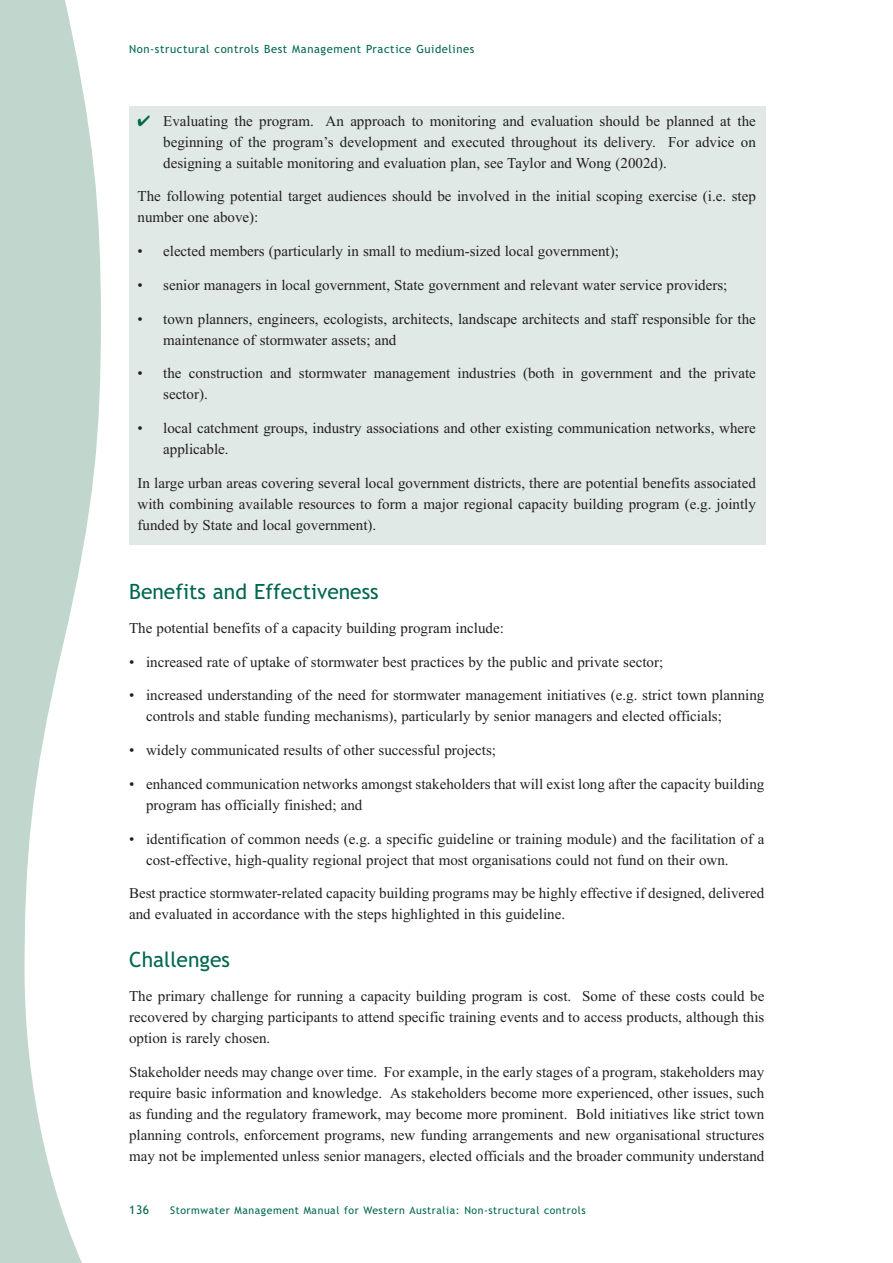
<style>
.page{position:relative;width:893px;height:1263px;background:#fff}
.page>*{position:absolute;margin:0;border:0;box-sizing:border-box;transform-origin:0 0}
.t1{font:21px "Trebuchet MS";color:#01674d}
.t2{font:15px/21px "Times New Roman";color:#231f20}
.t3{font:12px "Trebuchet MS";color:#01674d}
.t4{font:11.25px "Trebuchet MS";letter-spacing:.05em;color:#01674d}
.t5{font:10.5px "Trebuchet MS";letter-spacing:.05em;color:#01674d}
.s1{color:#01674d}
</style>
<div class="page">
<div style="left:129px;top:106px;width:636px;height:439px;background:#e0e9e5"></div>
<svg style="left:0;top:0;width:101px;height:1263px;fill:#c1d6cd"></svg>
<p class="t4" style="left:129px;top:45px;width:347px">Non-structural controls Best Management Practice Guidelines</p>
<p class="t2" style="left:163px;top:112px;width:594px;text-align:justify;text-indent:-26px"><span class="s1">✔</span> Evaluating the program. An approach to monitoring and evaluation should be planned at the beginning of the program’s development and executed throughout its delivery. For advice on designing a suitable monitoring and evaluation plan, see Taylor and Wong (2002d).</p>
<p class="t2" style="left:138px;top:187px;width:619px">The following potential target audiences should be involved in the initial scoping exercise (i.e. step number one above):</p>
<p class="t2" style="left:138px;top:242px;width:482px">• elected members (particularly in small to medium-sized local government);</p>
<p class="t2" style="left:138px;top:276px;width:591px">• senior managers in local government, State government and relevant water service providers;</p>
<p class="t2" style="left:163px;top:310px;width:594px;text-indent:-26px">• town planners, engineers, ecologists, architects, landscape architects and staff responsible for the maintenance of stormwater assets; and</p>
<p class="t2" style="left:163px;top:364px;width:594px;text-indent:-26px">• the construction and stormwater management industries (both in government and the private sector).</p>
<p class="t2" style="left:163px;top:419px;width:594px;text-indent:-26px">• local catchment groups, industry associations and other existing communication networks, where applicable.</p>
<p class="t2" style="left:138px;top:474px;width:619px;text-align:justify">In large urban areas covering several local government districts, there are potential benefits associated with combining available resources to form a major regional capacity building program (e.g. jointly funded by State and local government).</p>
<h1 class="t1" style="left:129px;top:584px;width:251px">Benefits and Effectiveness</h1>
<p class="t2" style="left:129px;top:619px;width:376px">The potential benefits of a capacity building program include:</p>
<p class="t2" style="left:129px;top:652px;width:535px">• increased rate of uptake of stormwater best practices by the public and private sector;</p>
<p class="t2" style="left:146px;top:686px;width:619px;text-indent:-17px">• increased understanding of the need for stormwater management initiatives (e.g. strict town planning controls and stable funding mechanisms), particularly by senior managers and elected officials;</p>
<p class="t2" style="left:129px;top:741px;width:368px">• widely communicated results of other successful projects;</p>
<p class="t2" style="left:146px;top:775px;width:619px;text-indent:-17px">• enhanced communication networks amongst stakeholders that will exist long after the capacity building program has officially finished; and</p>
<p class="t2" style="left:146px;top:829px;width:619px;text-indent:-17px">• identification of common needs (e.g. a specific guideline or training module) and the facilitation of a cost-effective, high-quality regional project that most organisations could not fund on their own.</p>
<p class="t2" style="left:129px;top:884px;width:636px">Best practice stormwater-related capacity building programs may be highly effective if designed, delivered and evaluated in accordance with the steps highlighted in this guideline.</p>
<h1 class="t1" style="left:129px;top:952px;width:102px">Challenges</h1>
<p class="t2" style="left:129px;top:987px;width:636px;text-align:justify">The primary challenge for running a capacity building program is cost. Some of these costs could be recovered by charging participants to attend specific training events and to access products, although this option is rarely chosen.</p>
<p class="t2" style="left:129px;top:1063px;width:636px;text-align:justify">Stakeholder needs may change over time. For example, in the early stages of a program, stakeholders may require basic information and knowledge. As stakeholders become more experienced, other issues, such as funding and the regulatory framework, may become more prominent. Bold initiatives like strict town planning controls, enforcement programs, new funding arrangements and new organisational structures may not be implemented unless senior managers, elected officials and the broader community understand</p>
<p class="t3" style="left:129px;top:1205px;width:22px">136</p>
<p class="t5" style="left:170px;top:1207px;width:417px">Stormwater Management Manual for Western Australia: Non-structural controls</p>
</div>
